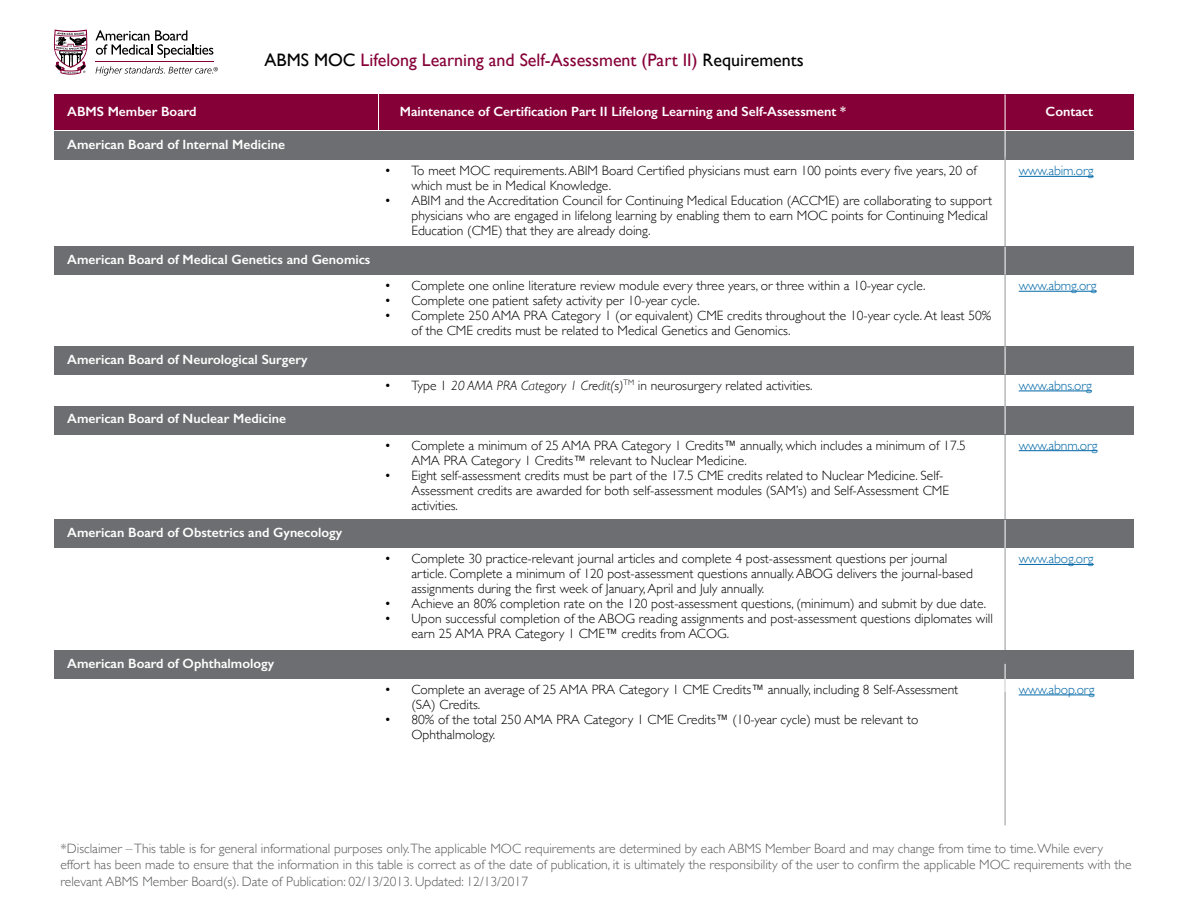
<style>
.page{position:relative;width:1188px;height:918px;background:#fff}
.page>*{position:absolute;margin:0;border:0;box-sizing:border-box;transform-origin:0 0}
.t1{font:18px "Gill Sans";color:#860038}
.t2{font:300 13.5px/15px "Gill Sans";color:#000}
.t3{font:300 13.5px/16.5px "Gill Sans";color:#58595b}
.t4{font:600 13.5px "Gill Sans";color:#fff}
.t5{font:300 13.5px "Gill Sans";letter-spacing:-.01em;color:#0067a7}
.s1{color:#000}
.s2{font-style:italic}
</style>
<div class="page">
<svg style="left:95px;top:30px;width:118px;height:28px"></svg>
<svg style="left:54px;top:30px;width:33px;height:45px"></svg>
<hr style="left:96px;top:61px;width:118px;height:1px;background:#860038">
<svg style="left:96px;top:66px;width:122px;height:10px"></svg>
<div style="left:54px;top:132px;width:1080px;height:28px;background:#6d6e71"></div>
<div style="left:54px;top:94px;width:1080px;height:36px;background:#860038"></div>
<hr style="left:378px;top:82px;width:1px;height:48px;background:#fff">
<hr style="left:1005px;top:94px;width:1px;height:66px;background:#fff">
<hr style="left:1005px;top:157px;width:1px;height:668px;background:#939598">
<hr style="left:1019px;top:176px;width:74px;height:1px;background:#0067a7">
<div style="left:54px;top:247px;width:1080px;height:28px;background:#6d6e71"></div>
<svg style="left:1005px;top:247px;width:1px;height:28px"></svg>
<hr style="left:1019px;top:291px;width:78px;height:1px;background:#0067a7">
<div style="left:54px;top:346px;width:1080px;height:28px;background:#6d6e71"></div>
<svg style="left:1005px;top:346px;width:1px;height:28px"></svg>
<hr style="left:1019px;top:391px;width:73px;height:1px;background:#0067a7">
<div style="left:54px;top:406px;width:1080px;height:28px;background:#6d6e71"></div>
<svg style="left:1005px;top:406px;width:1px;height:28px"></svg>
<hr style="left:1019px;top:450px;width:79px;height:1px;background:#0067a7">
<div style="left:54px;top:520px;width:1080px;height:28px;background:#6d6e71"></div>
<svg style="left:1005px;top:520px;width:1px;height:28px"></svg>
<hr style="left:1019px;top:564px;width:75px;height:1px;background:#0067a7">
<div style="left:54px;top:650px;width:1080px;height:28px;background:#6d6e71"></div>
<svg style="left:1005px;top:664px;width:1px;height:28px"></svg>
<hr style="left:1019px;top:695px;width:75px;height:1px;background:#0067a7">
<h1 class="t1" style="left:265px;top:49px;width:541px"><span class="s1">ABMS MOC</span> Lifelong Learning and Self-Assessment (Part II) <span class="s1">Requirements</span></h1>
<p class="t4" style="left:67px;top:104px;width:131px">ABMS Member Board</p>
<p class="t4" style="left:400px;top:103px;width:448px">Maintenance of Certification Part II Lifelong Learning and Self-Assessment *</p>
<p class="t4" style="left:67px;top:136px;width:219px">American Board of Internal Medicine</p>
<p class="t4" style="left:67px;top:251px;width:305px">American Board of Medical Genetics and Genomics</p>
<p class="t4" style="left:67px;top:351px;width:242px">American Board of Neurological Surgery</p>
<p class="t2" style="left:411px;top:163px;width:567px;text-indent:-27px">• To meet MOC requirements. ABIM Board Certified physicians must earn 100 points every five years, 20 of which must be in Medical Knowledge.</p>
<p class="t2" style="left:411px;top:193px;width:582px;text-indent:-27px">• ABIM and the Accreditation Council for Continuing Medical Education (ACCME) are collaborating to support physicians who are engaged in lifelong learning by enabling them to earn MOC points for Continuing Medical<br>Education (CME) that they are already doing.</p>
<p class="t2" style="left:384px;top:278px;width:543px">• Complete one online literature review module every three years, or three within a 10-year cycle.</p>
<p class="t2" style="left:384px;top:293px;width:317px">• Complete one patient safety activity per 10-year cycle.</p>
<p class="t2" style="left:411px;top:308px;width:581px;text-indent:-27px">• Complete 250 AMA PRA Category 1 (or equivalent) CME credits throughout the 10-year cycle. At least 50% of the CME credits must be related to Medical Genetics and Genomics.</p>
<p class="t4" style="left:1046px;top:103px;width:49px">Contact</p>
<p class="t5" style="left:1019px;top:160px;width:76px">www.abim.org</p>
<p class="t5" style="left:1019px;top:275px;width:79px">www.abmg.org</p>
<p class="t4" style="left:67px;top:411px;width:220px">American Board of Nuclear Medicine</p>
<p class="t4" style="left:67px;top:524px;width:277px">American Board of Obstetrics and Gynecology</p>
<p class="t4" style="left:67px;top:655px;width:209px">American Board of Ophthalmology</p>
<p class="t2" style="left:384px;top:377px;width:430px">• Type 1 <span class="s2">20 AMA PRA Category 1 Credit(s)</span><sup>TM</sup> in neurosurgery related activities.</p>
<p class="t5" style="left:1019px;top:375px;width:75px">www.abns.org</p>
<p class="t2" style="left:411px;top:437px;width:556px;text-indent:-27px">• Complete a minimum of 25 AMA PRA Category 1 Credits™ annually, which includes a minimum of 17.5<br>AMA PRA Category 1 Credits™ relevant to Nuclear Medicine.</p>
<p class="t2" style="left:411px;top:467px;width:539px;text-indent:-27px">• Eight self-assessment credits must be part of the 17.5 CME credits related to Nuclear Medicine. Self-<br>Assessment credits are awarded for both self-assessment modules (SAM’s) and Self-Assessment CME activities.</p>
<p class="t2" style="left:411px;top:551px;width:563px;text-indent:-27px">• Complete 30 practice-relevant journal articles and complete 4 post-assessment questions per journal article. Complete a minimum of 120 post-assessment questions annually. ABOG delivers the journal-based assignments during the first week of January, April and July annually.</p>
<p class="t2" style="left:384px;top:596px;width:603px">• Achieve an 80% completion rate on the 120 post-assessment questions, (minimum) and submit by due date.</p>
<p class="t2" style="left:411px;top:611px;width:583px;text-indent:-27px">• Upon successful completion of the ABOG reading assignments and post-assessment questions diplomates will earn 25 AMA PRA Category 1 CME™ credits from ACOG.</p>
<p class="t2" style="left:411px;top:681px;width:548px;text-indent:-27px">• Complete an average of 25 AMA PRA Category 1 CME Credits™ annually, including 8 Self-Assessment (SA) Credits.</p>
<p class="t2" style="left:411px;top:711px;width:509px;text-indent:-27px">• 80% of the total 250 AMA PRA Category 1 CME Credits™ (10-year cycle) must be relevant to<br>Ophthalmology.</p>
<p class="t5" style="left:1019px;top:435px;width:80px">www.abnm.org</p>
<p class="t5" style="left:1019px;top:548px;width:76px">www.abog.org</p>
<p class="t5" style="left:1019px;top:679px;width:77px">www.abop.org</p>
<p class="t3" style="left:60px;top:839px;width:1073px">*Disclaimer – This table is for general informational purposes only.The applicable MOC requirements are determined by each ABMS Member Board and may change from time to time. While every effort has been made to ensure that the information in this table is correct as of the date of publication, it is ultimately the responsibility of the user to confirm the applicable MOC requirements with the relevant ABMS Member Board(s). Date of Publication: 02/13/2013. Updated: 12/13/2017</p>
</div>
